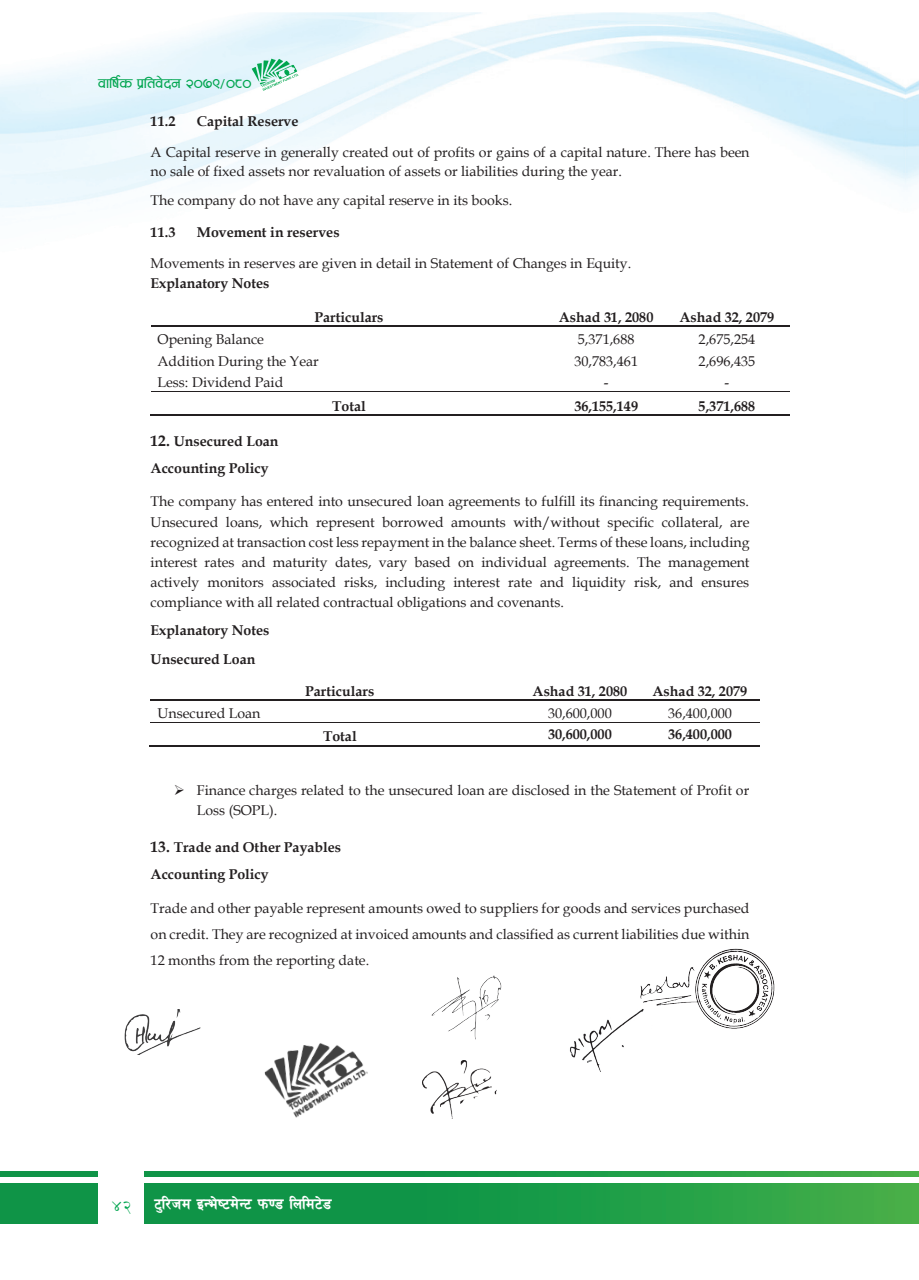
<style>
.page{position:relative;width:919px;height:1280px;background:#fff}
.page>*{position:absolute;margin:0;border:0;box-sizing:border-box;transform-origin:0 0}
.t1{font:700 18px "Preeti";color:#fff}
.t2{font:18px "Aakriti";color:#00a54f}
.t3{font:15px "HIMALAYA TT FONT";color:#00a54f}
.t4{font:14.1px/20.1px "Book Antiqua";color:#231f20}
.t5{font:700 14.1px/27.5px "Book Antiqua";color:#231f20}
.s1{font-weight:700}
.s2{font-size:15.45px}
</style>
<div class="page">
<img style="left:267px;top:325px;width:320px;height:90px">
<img style="left:0;top:13px;width:267px;height:402px">
<img style="left:266px;top:13px;width:652px;height:200px">
<svg style="left:0;top:1183px;width:918px;height:40px;background:#1d9c47"></svg>
<svg style="left:0;top:1172px;width:918px;height:5px;background:#1d9c47"></svg>
<div style="left:99px;top:1167px;width:45px;height:58px;background:#fff"></div>
<svg style="left:252px;top:59px;width:47px;height:32px"></svg>
<hr style="left:151px;top:326px;width:396px;height:1px;background:#231f20">
<hr style="left:548px;top:326px;width:116px;height:1px;background:#231f20">
<hr style="left:665px;top:326px;width:124px;height:1px;background:#231f20">
<div style="left:151px;top:348px;width:396px;height:22px;background:#fff"></div>
<div style="left:151px;top:370px;width:396px;height:21px;background:#fff"></div>
<div style="left:151px;top:392px;width:396px;height:23px;background:#fff"></div>
<hr style="left:151px;top:391px;width:396px;height:1px;background:#231f20">
<hr style="left:548px;top:391px;width:116px;height:1px;background:#231f20">
<hr style="left:665px;top:391px;width:124px;height:1px;background:#231f20">
<hr style="left:150px;top:415px;width:397px;height:1px;background:#231f20">
<hr style="left:548px;top:415px;width:116px;height:1px;background:#231f20">
<hr style="left:664px;top:415px;width:125px;height:1px;background:#231f20">
<hr style="left:151px;top:700px;width:378px;height:1px;background:#231f20">
<hr style="left:530px;top:700px;width:110px;height:1px;background:#231f20">
<hr style="left:641px;top:700px;width:118px;height:1px;background:#231f20">
<hr style="left:151px;top:722px;width:378px;height:1px;background:#231f20">
<hr style="left:529px;top:722px;width:111px;height:1px;background:#231f20">
<hr style="left:641px;top:722px;width:118px;height:1px;background:#231f20">
<hr style="left:150px;top:745px;width:379px;height:1px;background:#231f20">
<hr style="left:529px;top:745px;width:111px;height:1px;background:#231f20">
<hr style="left:640px;top:745px;width:119px;height:1px;background:#231f20">
<img style="left:570px;top:1019px;width:59px;height:53px">
<img style="left:629px;top:948px;width:145px;height:81px">
<img style="left:124px;top:1009px;width:77px;height:45px">
<img style="left:422px;top:1060px;width:74px;height:58px">
<img style="left:431px;top:975px;width:71px;height:65px">
<img style="left:264px;top:1043px;width:104px;height:75px">
<p class="t2" style="left:98px;top:73px;width:155px">jflif{s k|ltj]bg @)&amp;(÷)*)</p>
<p class="t5" style="left:151px;top:107px;width:26px">11.2</p>
<p class="t5" style="left:197px;top:107px;width:103px">Capital Reserve</p>
<p class="t4" style="left:151px;top:142px;width:600px;line-height:18.9px">A Capital reserve in generally created out of profits or gains of a capital nature. There has been no sale of fixed assets nor revaluation of assets or liabilities during the year.</p>
<p class="t4" style="left:151px;top:190px;width:363px">The company do not have any capital reserve in its books.</p>
<p class="t5" style="left:151px;top:218px;width:26px">11.3</p>
<p class="t5" style="left:197px;top:218px;width:144px">Movement in reserves</p>
<p class="t4" style="left:151px;top:253px;width:482px">Movements in reserves are given in detail in Statement of Changes in Equity.<br><span class="s1">Explanatory Notes</span></p>
<p class="t5" style="left:314px;top:303px;width:71px">Particulars</p>
<p class="t5" style="left:558px;top:303px;width:96px">Ashad 31, 2080</p>
<p class="t5" style="left:679px;top:303px;width:96px">Ashad 32, 2079</p>
<p class="t4" style="left:157px;top:329px;width:108px">Opening Balance</p>
<p class="t4" style="left:578px;top:329px;width:58px">5,371,688</p>
<p class="t4" style="left:698px;top:329px;width:58px">2,675,254</p>
<p class="t4" style="left:157px;top:351px;width:162px">Addition During the Year</p>
<p class="t4" style="left:574px;top:351px;width:65px">30,783,461</p>
<p class="t4" style="left:698px;top:351px;width:58px">2,696,435</p>
<p class="t4" style="left:157px;top:372px;width:127px">Less: Dividend Paid</p>
<p class="t4" style="left:603px;top:372px;width:6px">-</p>
<p class="t4" style="left:724px;top:372px;width:6px">-</p>
<p class="t5" style="left:332px;top:392px;width:35px">Total</p>
<p class="t5" style="left:574px;top:392px;width:65px">36,155,149</p>
<p class="t5" style="left:698px;top:392px;width:58px">5,371,688</p>
<p class="t5" style="left:151px;top:427px;width:129px"><span class="s2">12.</span> Unsecured Loan<br>Accounting Policy</p>
<p class="t4" style="left:151px;top:491px;width:600px;text-align:justify">The company has entered into unsecured loan agreements to fulfill its financing requirements.<br>Unsecured loans, which represent borrowed amounts with/without specific collateral, are recognized at transaction cost less repayment in the balance sheet. Terms of these loans, including interest rates and maturity dates, vary based on individual agreements. The management actively monitors associated risks, including interest rate and liquidity risk, and ensures compliance with all related contractual obligations and covenants.</p>
<p class="t5" style="left:151px;top:616px;width:120px;line-height:28.5px">Explanatory Notes<br>Unsecured Loan</p>
<p class="t5" style="left:305px;top:677px;width:71px">Particulars</p>
<p class="t5" style="left:532px;top:677px;width:96px">Ashad 31, 2080</p>
<p class="t5" style="left:652px;top:677px;width:96px">Ashad 32, 2079</p>
<p class="t4" style="left:157px;top:703px;width:104px">Unsecured Loan</p>
<p class="t4" style="left:548px;top:703px;width:65px">30,600,000</p>
<p class="t4" style="left:668px;top:703px;width:65px">36,400,000</p>
<p class="t5" style="left:323px;top:722px;width:35px">Total</p>
<p class="t5" style="left:548px;top:720px;width:65px">30,600,000</p>
<p class="t5" style="left:668px;top:720px;width:65px">36,400,000</p>
<p class="t4" style="left:197px;top:780px;width:554px;text-indent:-23px">➢ Finance charges related to the unsecured loan are disclosed in the Statement of Profit or<br>Loss (SOPL).</p>
<p class="t5" style="left:151px;top:833px;width:192px"><span class="s2">13.</span> Trade and Other Payables<br>Accounting Policy</p>
<p class="t4" style="left:151px;top:894px;width:600px;line-height:26.2px;text-align:justify">Trade and other payable represent amounts owed to suppliers for goods and services purchased on credit. They are recognized at invoiced amounts and classified as current liabilities due within 12 months from the reporting date.</p>
<p class="t3" style="left:111px;top:1196px;width:21px">42</p>
<p class="t1" style="left:155px;top:1194px;width:179px">6'l/hd OGe]i6d]G6 km08 lnld6]8</p>
</div>
